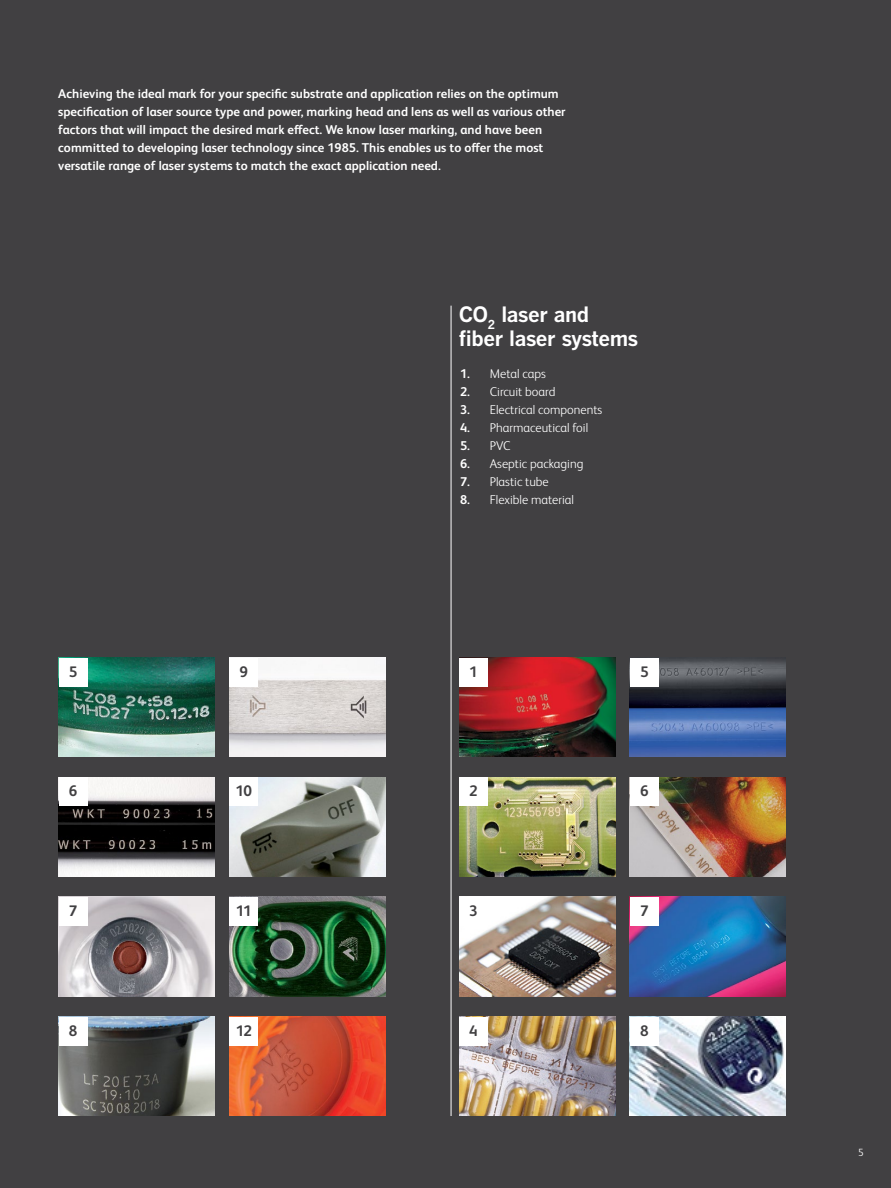
<style>
.page{position:relative;width:891px;height:1188px;background:#414042}
.page>*{position:absolute;margin:0;border:0;box-sizing:border-box;transform-origin:0 0}
.t1{font:700 21px/24px "Benton Gothic";letter-spacing:-.02em;color:#fff}
.t2{font:700 15.3px "FS Albert Pro";color:#414042}
.t3{font:700 12.75px/18px "FS Albert Pro";color:#fff}
.t4{font:300 12.75px "FS Albert Pro";color:#fff}
.t5{font:300 10.5px "FS Albert Pro";color:#fff}
.s1{font-weight:700}
</style>
<div class="page">
<img style="left:459px;top:897px;width:156px;height:99px">
<img style="left:459px;top:1017px;width:156px;height:99px">
<img style="left:630px;top:897px;width:156px;height:99px">
<img style="left:630px;top:1017px;width:156px;height:99px">
<img style="left:459px;top:658px;width:156px;height:99px">
<img style="left:630px;top:659px;width:156px;height:98px">
<img style="left:459px;top:777px;width:156px;height:99px">
<img style="left:630px;top:777px;width:156px;height:99px">
<div style="left:459px;top:658px;width:29px;height:29px;background:#fff"></div>
<div style="left:630px;top:658px;width:29px;height:29px;background:#fff"></div>
<div style="left:459px;top:777px;width:29px;height:29px;background:#fff"></div>
<div style="left:459px;top:897px;width:29px;height:29px;background:#fff"></div>
<div style="left:459px;top:1017px;width:29px;height:28px;background:#fff"></div>
<div style="left:630px;top:777px;width:29px;height:29px;background:#fff"></div>
<div style="left:630px;top:897px;width:29px;height:29px;background:#fff"></div>
<div style="left:630px;top:1017px;width:29px;height:28px;background:#fff"></div>
<img style="left:59px;top:897px;width:156px;height:99px">
<img style="left:59px;top:1017px;width:156px;height:99px">
<img style="left:229px;top:897px;width:156px;height:99px">
<img style="left:229px;top:1017px;width:156px;height:99px">
<img style="left:59px;top:658px;width:156px;height:99px">
<img style="left:229px;top:658px;width:156px;height:99px">
<img style="left:59px;top:777px;width:156px;height:99px">
<img style="left:229px;top:777px;width:156px;height:99px">
<div style="left:59px;top:658px;width:29px;height:29px;background:#fff"></div>
<div style="left:229px;top:658px;width:29px;height:29px;background:#fff"></div>
<div style="left:59px;top:777px;width:29px;height:29px;background:#fff"></div>
<div style="left:59px;top:897px;width:29px;height:29px;background:#fff"></div>
<div style="left:59px;top:1017px;width:29px;height:28px;background:#fff"></div>
<div style="left:229px;top:777px;width:29px;height:29px;background:#fff"></div>
<div style="left:229px;top:897px;width:29px;height:29px;background:#fff"></div>
<div style="left:229px;top:1017px;width:29px;height:28px;background:#fff"></div>
<hr style="left:451px;top:306px;width:1px;height:810px;background:#fff">
<p class="t3" style="left:58px;top:84px;width:509px">Achieving the ideal mark for your specific substrate and application relies on the optimum specification of laser source type and power, marking head and lens as well as various other factors that will impact the desired mark effect. We know laser marking, and have been committed to developing laser technology since 1985. This enables us to offer the most versatile range of laser systems to match the exact application need.</p>
<h1 class="t1" style="left:459px;top:303px;width:181px">CO<sub>2</sub> laser and fiber laser systems</h1>
<p class="t4" style="left:460px;top:365px;width:87px"><span class="s1">1.</span> Metal caps</p>
<p class="t4" style="left:460px;top:383px;width:97px"><span class="s1">2.</span> Circuit board</p>
<p class="t4" style="left:460px;top:401px;width:144px"><span class="s1">3.</span> Electrical components</p>
<p class="t4" style="left:460px;top:419px;width:130px"><span class="s1">4.</span> Pharmaceutical foil</p>
<p class="t4" style="left:460px;top:437px;width:52px"><span class="s1">5.</span> PVC</p>
<p class="t4" style="left:460px;top:455px;width:125px"><span class="s1">6.</span> Aseptic packaging</p>
<p class="t4" style="left:460px;top:473px;width:90px"><span class="s1">7.</span> Plastic tube</p>
<p class="t4" style="left:460px;top:491px;width:116px"><span class="s1">8.</span> Flexible material</p>
<p class="t2" style="left:69px;top:661px;width:10px">5</p>
<p class="t2" style="left:240px;top:661px;width:10px">9</p>
<p class="t2" style="left:469px;top:661px;width:10px">1</p>
<p class="t2" style="left:640px;top:661px;width:10px">5</p>
<p class="t2" style="left:69px;top:780px;width:10px">6</p>
<p class="t2" style="left:236px;top:780px;width:18px">10</p>
<p class="t2" style="left:469px;top:780px;width:10px">2</p>
<p class="t2" style="left:640px;top:780px;width:10px">6</p>
<p class="t2" style="left:69px;top:900px;width:10px">7</p>
<p class="t2" style="left:236px;top:900px;width:18px">11</p>
<p class="t2" style="left:469px;top:900px;width:10px">3</p>
<p class="t2" style="left:640px;top:900px;width:10px">7</p>
<p class="t2" style="left:69px;top:1020px;width:10px">8</p>
<p class="t2" style="left:236px;top:1020px;width:18px">12</p>
<p class="t2" style="left:469px;top:1020px;width:10px">4</p>
<p class="t2" style="left:640px;top:1020px;width:10px">8</p>
<p class="t5" style="left:858px;top:1145px;width:7px">5</p>
</div>
